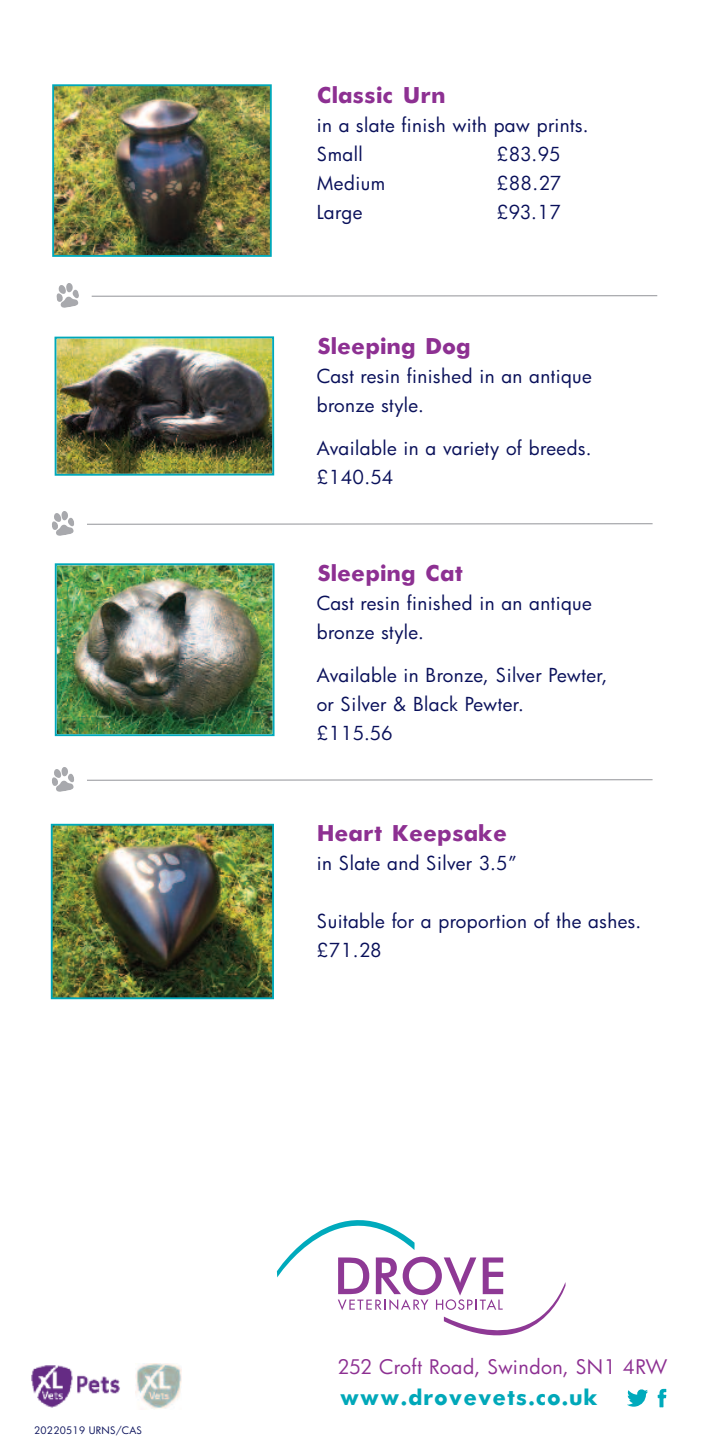
<style>
.page{position:relative;width:709px;height:1453px;background:#fff}
.page>*{position:absolute;margin:0;border:0;box-sizing:border-box;transform-origin:0 0}
.t1{font:700 25px "Futura";color:#8d3092}
.t2{font:700 24.5px "Futura";letter-spacing:.025em;color:#00a8b9}
.t3{font:19.5px "Futura";letter-spacing:.02em;color:#8d3092}
.t4{font:18.75px/29px "Futura";letter-spacing:.025em;color:#09105a}
.t5{font:10px "Futura";letter-spacing:.025em;color:#09105a}
</style>
<div class="page">
<svg style="left:277px;top:1220px;width:288px;height:116px"></svg>
<img style="left:31px;top:1365px;width:89px;height:43px">
<img style="left:136px;top:1363px;width:45px;height:46px">
<svg style="left:657px;top:1389px;width:9px;height:18px"></svg>
<svg style="left:627px;top:1389px;width:21px;height:18px"></svg>
<img style="left:55px;top:87px;width:214px;height:167px">
<div style="left:52px;top:84px;width:220px;height:173px;border:2px solid #00a8b9"></div>
<img style="left:58px;top:566px;width:213px;height:167px">
<div style="left:55px;top:563px;width:219px;height:173px;border:2px solid #00a8b9"></div>
<img style="left:57px;top:339px;width:214px;height:134px">
<div style="left:54px;top:336px;width:220px;height:140px;border:2px solid #00a8b9"></div>
<svg style="left:56px;top:283px;width:23px;height:25px"></svg>
<hr style="left:92px;top:295px;width:565px;height:2px;background:#a8a9ad">
<svg style="left:52px;top:511px;width:22px;height:25px"></svg>
<hr style="left:87px;top:523px;width:565px;height:2px;background:#a8a9ad">
<svg style="left:52px;top:767px;width:22px;height:25px"></svg>
<hr style="left:87px;top:779px;width:565px;height:2px;background:#a8a9ad">
<img style="left:54px;top:827px;width:217px;height:169px">
<div style="left:51px;top:824px;width:223px;height:175px;border:2px solid #00a8b9"></div>
<p class="t5" style="left:34px;top:1424px;width:110px">20220519 URNS/CAS</p>
<h1 class="t1" style="left:317px;top:83px;width:130px">Classic Urn</h1>
<p class="t4" style="left:317px;top:111px;width:273px">in a slate finish with paw prints.<br>Small</p>
<p class="t4" style="left:497px;top:140px;width:65px">£83.95</p>
<p class="t4" style="left:317px;top:169px;width:70px">Medium</p>
<p class="t4" style="left:497px;top:169px;width:66px">£88.27</p>
<p class="t4" style="left:317px;top:198px;width:47px">Large</p>
<p class="t4" style="left:497px;top:198px;width:66px">£93.17</p>
<h1 class="t1" style="left:317px;top:334px;width:155px">Sleeping Dog</h1>
<p class="t4" style="left:317px;top:362px;width:277px">Cast resin finished in an antique bronze style.</p>
<p class="t4" style="left:317px;top:434px;width:276px">Available in a variety of breeds. £140.54</p>
<h1 class="t1" style="left:317px;top:561px;width:148px">Sleeping Cat</h1>
<p class="t4" style="left:317px;top:589px;width:277px">Cast resin finished in an antique bronze style.</p>
<p class="t4" style="left:317px;top:661px;width:292px">Available in Bronze, Silver Pewter, or Silver &amp; Black Pewter.<br>£115.56</p>
<h1 class="t1" style="left:317px;top:821px;width:192px">Heart Keepsake</h1>
<p class="t4" style="left:317px;top:849px;width:201px">in Slate and Silver 3.5”</p>
<p class="t4" style="left:317px;top:907px;width:326px">Suitable for a proportion of the ashes. £71.28</p>
<p class="t3" style="left:337px;top:1356px;width:331px">252 Croft Road, Swindon, SN1 4RW</p>
<h2 class="t2" style="left:340px;top:1385px;width:260px">www.drovevets.co.uk</h2>
</div>
